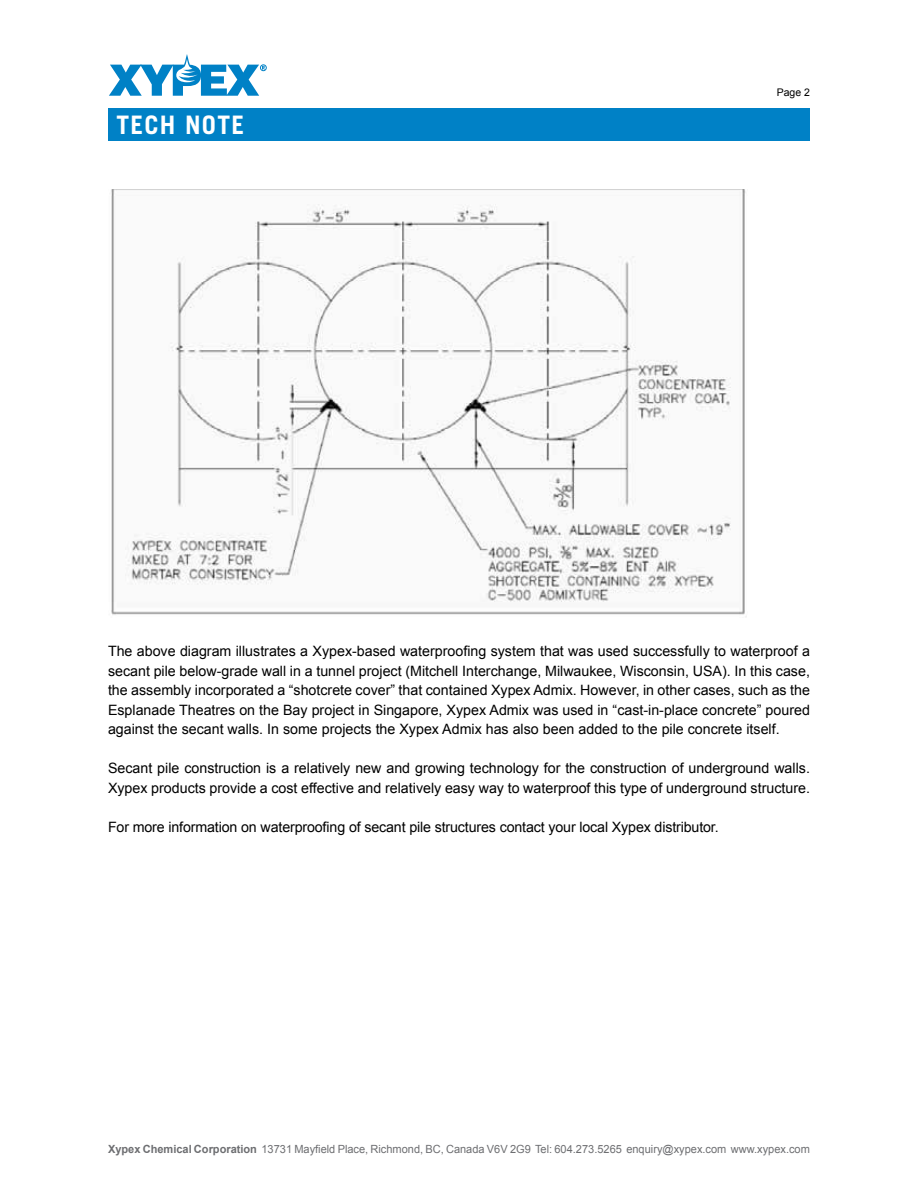
<style>
.page{position:relative;width:918px;height:1188px;background:#fff}
.page>*{position:absolute;margin:0;border:0;box-sizing:border-box;transform-origin:0 0}
.t1{font:700 25.5px "Trade Gothic";letter-spacing:.05em;color:#fff}
.t2{font:14.25px/19.5px "Arial";color:#000;text-align:justify}
.t3{font:11.25px "Arial";color:#6d6e71}
.t4{font:10.5px "Arial";color:#000}
.s1{font-weight:700}
</style>
<div class="page">
<div style="left:260px;top:64px;width:7px;height:7px;border:1px solid #0081c6;border-radius:50%"></div>
<svg style="left:109px;top:54px;width:156px;height:42px"></svg>
<div style="left:108px;top:108px;width:702px;height:32px;background:#0081c6"></div>
<img style="left:111px;top:189px;width:636px;height:428px">
<h1 class="t1" style="left:116px;top:109px;width:129px">TECH NOTE</h1>
<p class="t4" style="left:777px;top:85px;width:35px">Page 2</p>
<p class="t2" style="left:108px;top:642px;width:703px">The above diagram illustrates a Xypex-based waterproofing system that was used successfully to waterproof a secant pile below-grade wall in a tunnel project (Mitchell Interchange, Milwaukee, Wisconsin, USA). In this case, the assembly incorporated a “shotcrete cover” that contained Xypex Admix. However, in other cases, such as the Esplanade Theatres on the Bay project in Singapore, Xypex Admix was used in “cast-in-place concrete” poured against the secant walls. In some projects the Xypex Admix has also been added to the pile concrete itself.</p>
<p class="t2" style="left:108px;top:759px;width:704px">Secant pile construction is a relatively new and growing technology for the construction of underground walls.<br>Xypex products provide a cost effective and relatively easy way to waterproof this type of underground structure.</p>
<p class="t2" style="left:108px;top:817px;width:612px">For more information on waterproofing of secant pile structures contact your local Xypex distributor.</p>
<p class="t3" style="left:108px;top:1142px;width:703px"><span class="s1">Xypex Chemical Corporation</span> 13731 Mayfield Place, Richmond, BC, Canada V6V 2G9 Tel: 604.273.5265 enquiry@xypex.com www.xypex.com</p>
</div>
